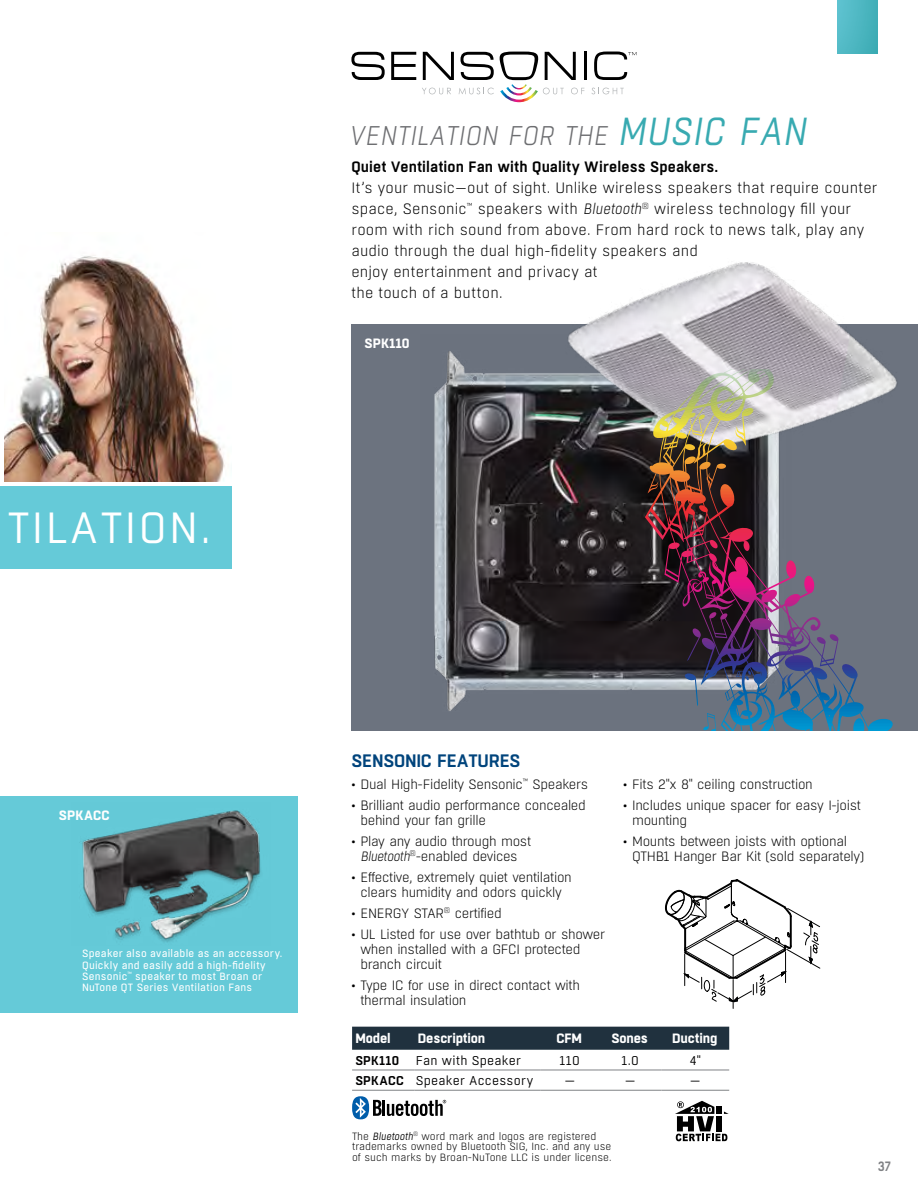
<style>
.page{position:relative;width:918px;height:1188px;background:#fff}
.page>*{position:absolute;margin:0;border:0;box-sizing:border-box;transform-origin:0 0}
.t1{font:43.5px "Boxed";letter-spacing:.055em;color:#fff}
.t2{font:italic 300 27px "Boxed";letter-spacing:.02em;color:#6d6e71}
.t3{font:600 18px "Boxed";letter-spacing:-.015em;color:#00447c}
.t4{font:300 15px/21px "Boxed";letter-spacing:.01em;color:#000}
.t5{font:600 15px "Boxed";letter-spacing:.01em;color:#000}
.t6{font:300 13.5px/15px "Boxed";letter-spacing:-.025em;color:#000}
.t7{font:700 13.5px "Boxed";letter-spacing:-.005em;color:#fff}
.t8{font:600 13.5px "Boxed";color:#808285;scale:.9 1}
.t9{font:12.75px "Boxed";letter-spacing:.02em;color:#000}
.t10{font:600 12.75px "Boxed";letter-spacing:.03em;color:#000}
.t11{font:300 10.5px/10.5px "Boxed";color:#000}
.t12{font:10.5px/11.2px "Boxed";letter-spacing:.025em;color:#fff}
.s1{font-weight:400;font-size:39px;color:#38aab1}
.s2{font-style:italic}
.s3{font-weight:600}
.s4{font-weight:400;font-style:italic}
</style>
<div class="page">
<div style="left:0;top:486px;width:231px;height:83px;background:#65cad8"></div>
<div style="left:1px;top:796px;width:297px;height:217px;background:#65cad8"></div>
<img style="left:5px;top:255px;width:220px;height:226px">
<div style="left:351px;top:324px;width:567px;height:406px;background:#6c737f"></div>
<img style="left:82px;top:810px;width:179px;height:132px">
<svg style="left:352px;top:1096px;width:94px;height:23px"></svg>
<div style="left:352px;top:1027px;width:377px;height:23px;background:#20313e"></div>
<hr style="left:352px;top:1090px;width:63px;height:1px;background:#808285">
<hr style="left:415px;top:1090px;width:126px;height:1px;background:#808285">
<hr style="left:541px;top:1090px;width:58px;height:1px;background:#808285">
<hr style="left:599px;top:1090px;width:62px;height:1px;background:#808285">
<hr style="left:661px;top:1090px;width:68px;height:1px;background:#808285">
<hr style="left:352px;top:1070px;width:63px;height:1px;background:#808285">
<hr style="left:415px;top:1070px;width:126px;height:1px;background:#808285">
<hr style="left:541px;top:1070px;width:58px;height:1px;background:#808285">
<hr style="left:599px;top:1070px;width:62px;height:1px;background:#808285">
<hr style="left:661px;top:1070px;width:68px;height:1px;background:#808285">
<img style="left:434px;top:351px;width:357px;height:368px">
<svg style="left:665px;top:879px;width:156px;height:129px"></svg>
<div style="left:837px;top:0;width:41px;height:54px;background:linear-gradient(to right,#5cc1ce,#3fadb6)"></div>
<img style="left:558px;top:262px;width:339px;height:192px">
<img style="left:645px;top:372px;width:99px;height:358px">
<svg style="left:591px;top:88px;width:33px;height:6px"></svg>
<svg style="left:351px;top:52px;width:34px;height:28px"></svg>
<svg style="left:391px;top:52px;width:25px;height:28px"></svg>
<hr style="left:584px;top:52px;width:3px;height:28px;background:#000">
<svg style="left:594px;top:52px;width:43px;height:28px"></svg>
<svg style="left:422px;top:52px;width:162px;height:50px"></svg>
<svg style="left:675px;top:1101px;width:54px;height:40px"></svg>
<h1 class="t1" style="left:8px;top:500px;width:205px">TILATION.</h1>
<h2 class="t2" style="left:349px;top:119px;width:459px">VENTILATION FOR THE <span class="s1">MUSIC FAN</span></h2>
<p class="t5" style="left:351px;top:157px;width:369px">Quiet Ventilation Fan with Quality Wireless Speakers.</p>
<p class="t4" style="left:351px;top:178px;width:528px">It’s your music—out of sight. Unlike wireless speakers that require counter space, Sensonic<sup>™</sup> speakers with <span class="s2">Bluetooth</span><sup>®</sup> wireless technology fill your room with rich sound from above. From hard rock to news talk, play any audio through the dual high-fidelity speakers and<br>enjoy entertainment and privacy at<br>the touch of a button.</p>
<p class="t7" style="left:365px;top:334px;width:46px">SPK110</p>
<p class="t7" style="left:59px;top:806px;width:52px">SPKACC</p>
<p class="t12" style="left:82px;top:948px;width:202px">Speaker also available as an accessory.<br>Quickly and easily add a high-fidelity Sensonic<sup>™</sup> speaker to most Broan or NuTone QT Series Ventilation Fans</p>
<h3 class="t3" style="left:352px;top:749px;width:171px">SENSONIC FEATURES</h3>
<p class="t6" style="left:351px;top:777px;width:238px">• Dual High-Fidelity Sensonic<sup>™</sup> Speakers</p>
<p class="t6" style="left:360px;top:798px;width:227px;text-indent:-9px">• Brilliant audio performance concealed behind your fan grille</p>
<p class="t6" style="left:351px;top:834px;width:181px;text-align:center">• Play any audio through most<br><span class="s2">Bluetooth</span><sup>®</sup>-enabled devices</p>
<p class="t6" style="left:351px;top:870px;width:222px;text-align:center">• Effective, extremely quiet ventilation clears humidity and odors quickly</p>
<p class="t6" style="left:351px;top:906px;width:152px">• ENERGY STAR<sup>®</sup> certified</p>
<p class="t6" style="left:360px;top:927px;width:246px;text-indent:-9px">• UL Listed for use over bathtub or shower when installed with a GFCI protected branch circuit</p>
<p class="t6" style="left:360px;top:978px;width:221px;text-indent:-9px">• Type IC for use in direct contact with thermal insulation</p>
<p class="t6" style="left:623px;top:777px;width:191px">• Fits 2"x 8" ceiling construction</p>
<p class="t6" style="left:632px;top:798px;width:230px;text-indent:-9px">• Includes unique spacer for easy I-joist mounting</p>
<p class="t6" style="left:632px;top:834px;width:233px;text-indent:-9px">• Mounts between joists with optional<br>QTHB1 Hanger Bar Kit (sold separately)</p>
<p class="t7" style="left:355px;top:1029px;width:37px">Model</p>
<p class="t7" style="left:418px;top:1029px;width:69px">Description</p>
<p class="t7" style="left:556px;top:1029px;width:27px">CFM</p>
<p class="t7" style="left:611px;top:1029px;width:38px">Sones</p>
<p class="t7" style="left:672px;top:1029px;width:47px">Ducting</p>
<p class="t10" style="left:355px;top:1052px;width:45px">SPK110</p>
<p class="t9" style="left:416px;top:1052px;width:107px">Fan with Speaker</p>
<p class="t9" style="left:560px;top:1052px;width:21px">110</p>
<p class="t9" style="left:622px;top:1052px;width:18px">1.0</p>
<p class="t9" style="left:690px;top:1052px;width:13px">4"</p>
<p class="t9" style="left:355px;top:1072px;width:179px"><span class="s3">SPKACC</span> Speaker Accessory</p>
<p class="t9" style="left:565px;top:1072px;width:12px">—</p>
<p class="t9" style="left:625px;top:1072px;width:12px">—</p>
<p class="t9" style="left:690px;top:1072px;width:12px">—</p>
<p class="t11" style="left:352px;top:1131px;width:261px">The <span class="s4">Bluetooth</span><sup>®</sup> word mark and logos are registered trademarks owned by Bluetooth SIG, Inc. and any use of such marks by Broan-NuTone LLC is under license.</p>
<p class="t8" style="left:878px;top:1158px;width:16px">37</p>
</div>
